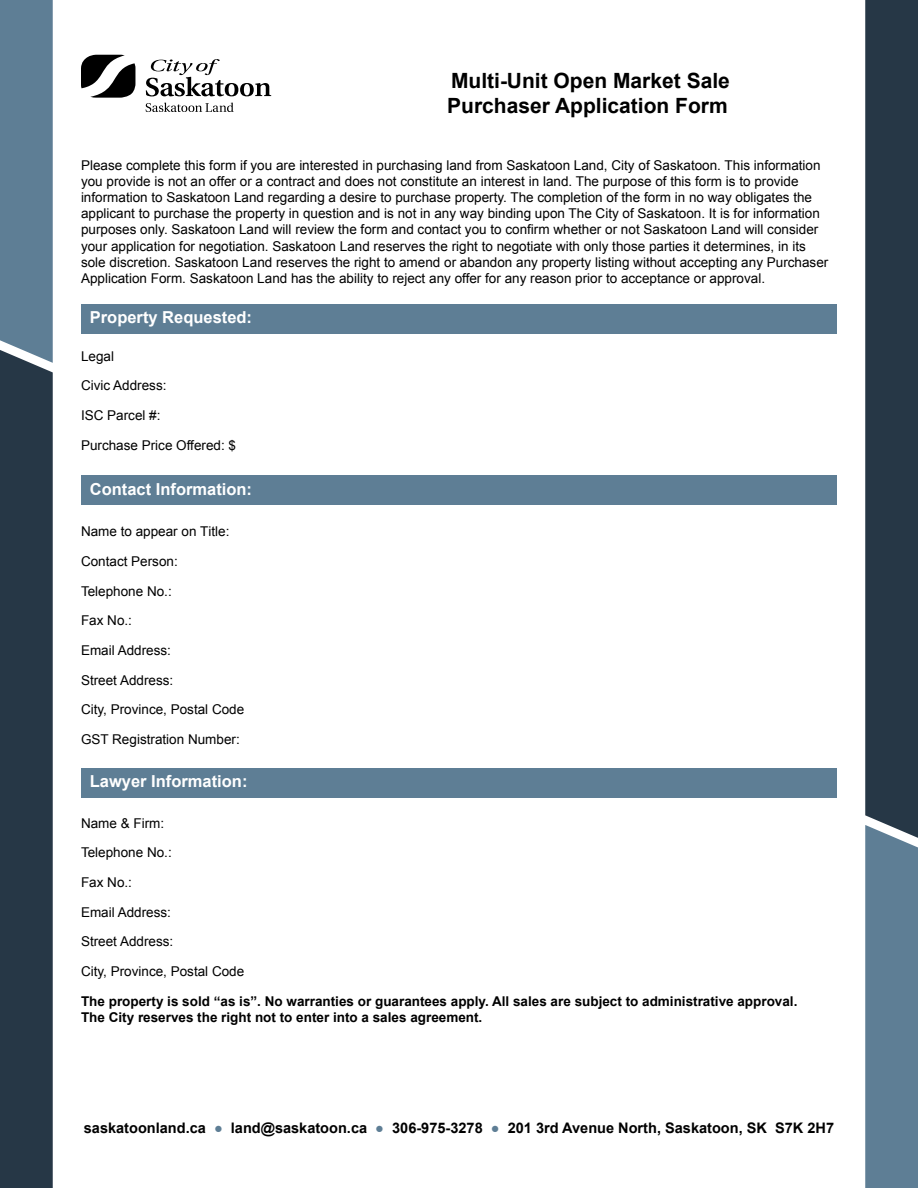
<style>
.page{position:relative;width:918px;height:1188px;background:#fff}
.page>*{position:absolute;margin:0;border:0;box-sizing:border-box;transform-origin:0 0}
.t1{font:700 21px/25.2px "Arial";color:#000}
.t2{font:700 16.5px "Arial";color:#fff}
.t3{font:700 14.55px "Arial";color:#000}
.t4{font:13.5px/29.7px "Arial";color:#000}
.t5{font:700 13.5px/16.2px "Arial";color:#000}
.s1{color:#5e7e95}
</style>
<div class="page">
<div style="left:0;top:363px;width:53px;height:825px;background:#263746"></div>
<div style="left:0;top:0;width:53px;height:363px;background:#5e7e95"></div>
<div style="left:865px;top:0;width:53px;height:825px;background:#263746"></div>
<div style="left:865px;top:825px;width:53px;height:363px;background:#5e7e95"></div>
<svg style="left:81px;top:55px;width:54px;height:43px"></svg>
<svg style="left:146px;top:59px;width:125px;height:37px"></svg>
<svg style="left:146px;top:103px;width:88px;height:9px"></svg>
<div style="left:81px;top:304px;width:755px;height:30px;background:#5e7e95"></div>
<div style="left:81px;top:476px;width:755px;height:29px;background:#5e7e95"></div>
<div style="left:81px;top:768px;width:755px;height:29px;background:#5e7e95"></div>
<h1 class="t1" style="left:447px;top:68px;width:284px">Multi-Unit Open Market Sale<br>Purchaser Application Form</h1>
<p class="t4" style="left:81px;top:157px;width:749px;line-height:16.2px">Please complete this form if you are interested in purchasing land from Saskatoon Land, City of Saskatoon. This information you provide is not an offer or a contract and does not constitute an interest in land. The purpose of this form is to provide information to Saskatoon Land regarding a desire to purchase property. The completion of the form in no way obligates the applicant to purchase the property in question and is not in any way binding upon The City of Saskatoon. It is for information purposes only. Saskatoon Land will review the form and contact you to confirm whether or not Saskatoon Land will consider your application for negotiation. Saskatoon Land reserves the right to negotiate with only those parties it determines, in its sole discretion. Saskatoon Land reserves the right to amend or abandon any property listing without accepting any Purchaser Application Form. Saskatoon Land has the ability to reject any offer for any reason prior to acceptance or approval.</p>
<p class="t2" style="left:90px;top:307px;width:164px">Property Requested:</p>
<p class="t4" style="left:81px;top:341px;width:87px">Legal<br>Civic Address:<br>ISC Parcel #:</p>
<p class="t4" style="left:81px;top:430px;width:157px">Purchase Price Offered: $</p>
<p class="t2" style="left:90px;top:478px;width:164px">Contact Information:</p>
<p class="t4" style="left:81px;top:517px;width:165px">Name to appear on Title:<br>Contact Person:<br>Telephone No.:<br>Fax No.:<br>Email Address:<br>Street Address:<br>City, Province, Postal Code<br>GST Registration Number:</p>
<p class="t2" style="left:90px;top:771px;width:159px">Lawyer Information:</p>
<p class="t4" style="left:81px;top:808px;width:85px">Name &amp; Firm:</p>
<p class="t4" style="left:81px;top:838px;width:92px">Telephone No.:</p>
<p class="t4" style="left:81px;top:868px;width:53px">Fax No.:</p>
<p class="t4" style="left:81px;top:897px;width:94px">Email Address:<br>Street Address:</p>
<p class="t4" style="left:81px;top:957px;width:165px">City, Province, Postal Code</p>
<p class="t5" style="left:81px;top:993px;width:718px">The property is sold “as is”. No warranties or guarantees apply. All sales are subject to administrative approval.<br>The City reserves the right not to enter into a sales agreement.</p>
<p class="t3" style="left:84px;top:1119px;width:752px">saskatoonland.ca <span class="s1">●</span> land@saskatoon.ca <span class="s1">●</span> 306-975-3278 <span class="s1">●</span> 201 3rd Avenue North, Saskatoon, SK S7K 2H7</p>
</div>
